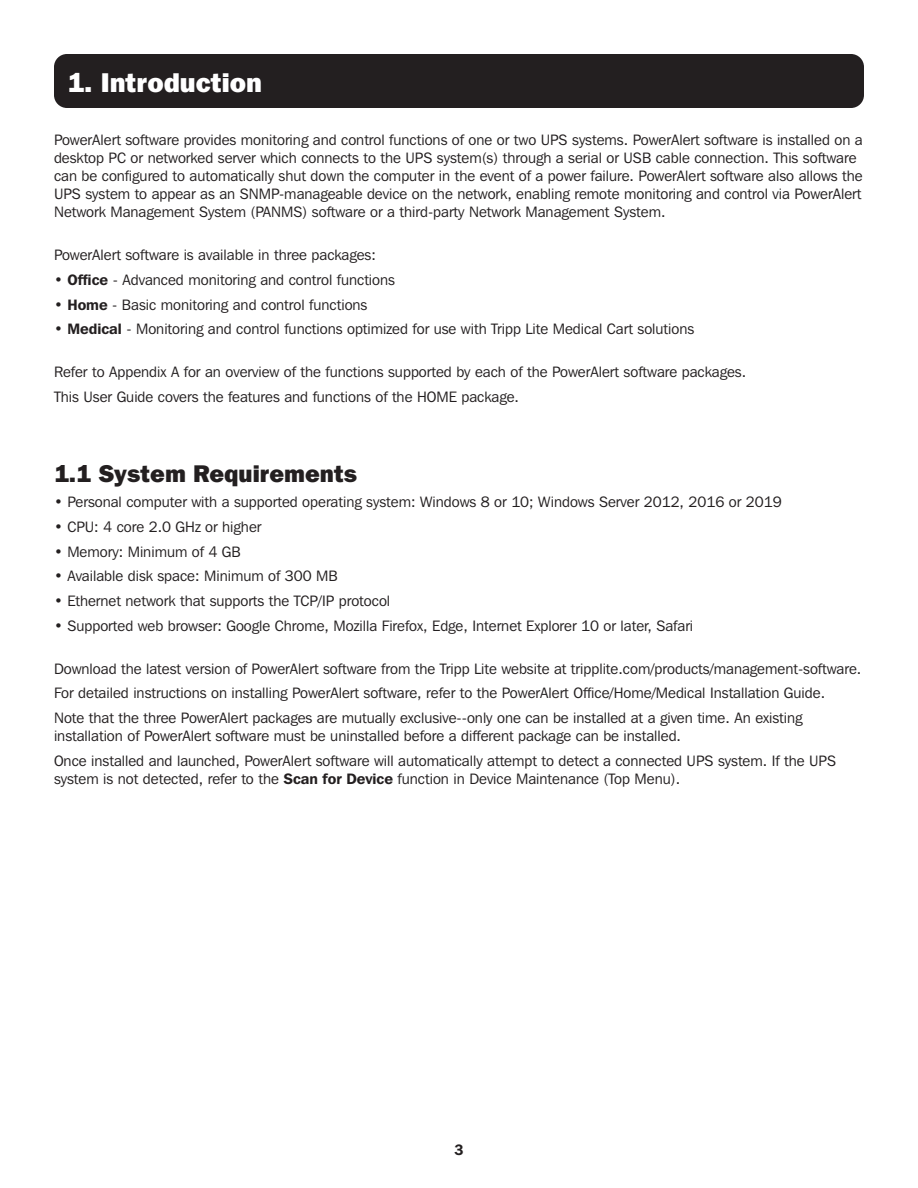
<style>
.page{position:relative;width:918px;height:1188px;background:#fff}
.page>*{position:absolute;margin:0;border:0;box-sizing:border-box;transform-origin:0 0}
.t1{font:800 27px "Franklin Gothic IT Cby BT";color:#fff}
.t2{font:800 24px "Franklin Gothic IT Cby BT";color:#231f20}
.t3{font:15px/18px "Franklin Gothic IT Cby BT";color:#231f20}
.t4{font:600 15px "Franklin Gothic IT Cby BT";color:#231f20}
.s1{font-weight:600}
</style>
<div class="page">
<div style="left:54px;top:54px;width:810px;height:54px;background:#231f20;border-radius:13px"></div>
<p class="t1" style="left:68px;top:65px;width:196px">1. Introduction</p>
<p class="t3" style="left:54px;top:131px;width:810px">PowerAlert software provides monitoring and control functions of one or two UPS systems. PowerAlert software is installed on a desktop PC or networked server which connects to the UPS system(s) through a serial or USB cable connection. This software can be configured to automatically shut down the computer in the event of a power failure. PowerAlert software also allows the UPS system to appear as an SNMP-manageable device on the network, enabling remote monitoring and control via PowerAlert Network Management System (PANMS) software or a third-party Network Management System.</p>
<p class="t3" style="left:54px;top:246px;width:323px">PowerAlert software is available in three packages:</p>
<p class="t3" style="left:54px;top:270px;width:343px"><span class="s1">• Office</span> - Advanced monitoring and control functions</p>
<p class="t3" style="left:54px;top:295px;width:315px"><span class="s1">• Home</span> - Basic monitoring and control functions</p>
<p class="t3" style="left:54px;top:320px;width:642px"><span class="s1">• Medical</span> - Monitoring and control functions optimized for use with Tripp Lite Medical Cart solutions</p>
<p class="t3" style="left:54px;top:363px;width:694px">Refer to Appendix A for an overview of the functions supported by each of the PowerAlert software packages.</p>
<p class="t3" style="left:54px;top:387px;width:467px">This User Guide covers the features and functions of the HOME package.</p>
<p class="t2" style="left:54px;top:459px;width:305px">1.1 System Requirements</p>
<p class="t3" style="left:54px;top:493px;width:729px">• Personal computer with a supported operating system: Windows 8 or 10; Windows Server 2012, 2016 or 2019</p>
<p class="t3" style="left:54px;top:517px;width:209px">• CPU: 4 core 2.0 GHz or higher</p>
<p class="t3" style="left:54px;top:542px;width:188px">• Memory: Minimum of 4 GB</p>
<p class="t3" style="left:54px;top:567px;width:285px">• Available disk space: Minimum of 300 MB</p>
<p class="t3" style="left:54px;top:592px;width:338px">• Ethernet network that supports the TCP/IP protocol</p>
<p class="t3" style="left:54px;top:616px;width:641px">• Supported web browser: Google Chrome, Mozilla Firefox, Edge, Internet Explorer 10 or later, Safari</p>
<p class="t3" style="left:54px;top:659px;width:809px">Download the latest version of PowerAlert software from the Tripp Lite website at tripplite.com/products/management-software.</p>
<p class="t3" style="left:54px;top:684px;width:773px">For detailed instructions on installing PowerAlert software, refer to the PowerAlert Office/Home/Medical Installation Guide.</p>
<p class="t3" style="left:54px;top:709px;width:750px">Note that the three PowerAlert packages are mutually exclusive--only one can be installed at a given time. An existing installation of PowerAlert software must be uninstalled before a different package can be installed.</p>
<p class="t3" style="left:54px;top:751px;width:784px">Once installed and launched, PowerAlert software will automatically attempt to detect a connected UPS system. If the UPS system is not detected, refer to the <span class="s1">Scan for Device</span> function in Device Maintenance (Top Menu).</p>
<p class="t4" style="left:454px;top:1140px;width:11px">3</p>
</div>
